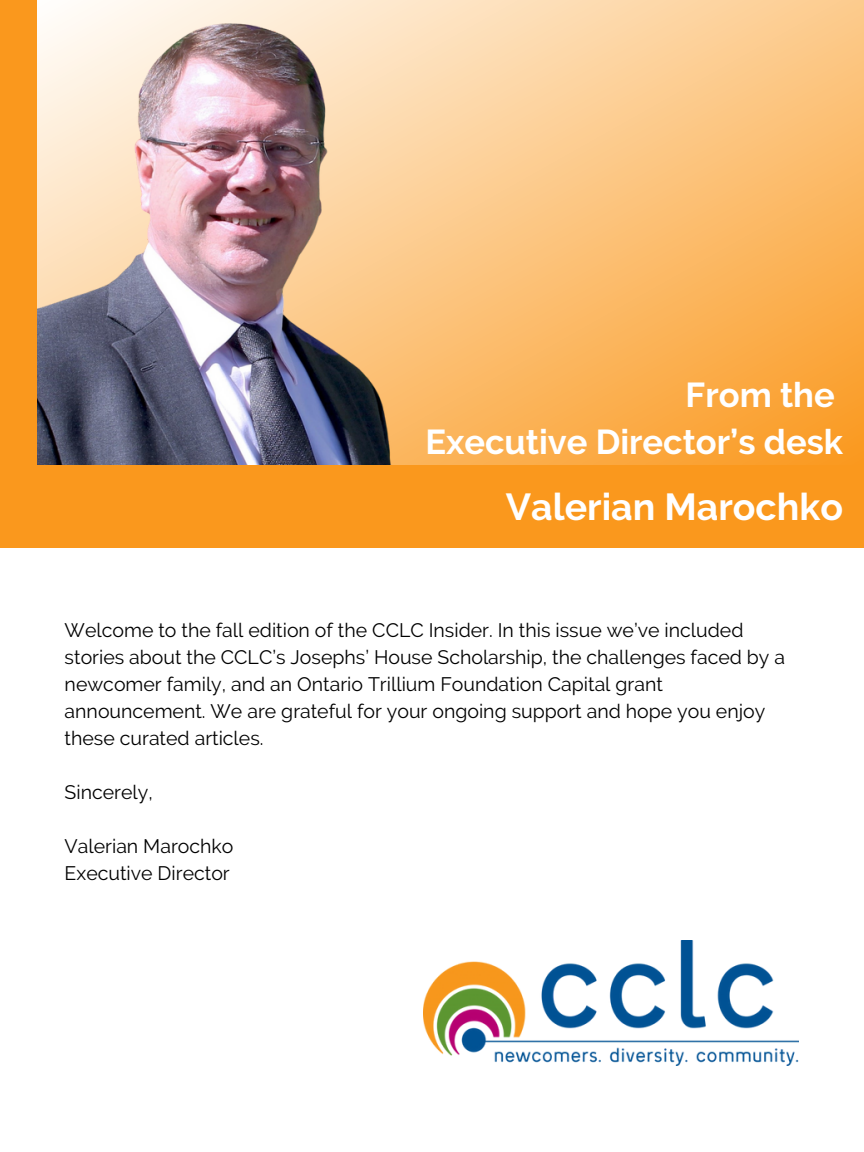
<style>
.page{position:relative;width:864px;height:1152px;background:#fff}
.page>*{position:absolute;margin:0;border:0;box-sizing:border-box;transform-origin:0 0}
.t1{font:700 37.5px "Raleway";color:#fff}
.t2{font:700 34.5px "Raleway";color:#fff}
.t3{font:19.5px/27px "Raleway";color:#000}
</style>
<div class="page">
<div style="left:0;top:0;width:864px;height:547px;background:#fa981d"></div>
<svg style="left:415px;top:0;width:448px;height:464px;background:#fbbf73"></svg>
<img style="left:423px;top:941px;width:376px;height:124px">
<img style="left:37px;top:0;width:378px;height:465px">
<p class="t2" style="left:686px;top:375px;width:151px">From the</p>
<p class="t2" style="left:425px;top:422px;width:419px">Executive Director’s desk</p>
<p class="t1" style="left:506px;top:485px;width:339px">Valerian Marochko</p>
<p class="t3" style="left:65px;top:616px;width:722px">Welcome to the fall edition of the CCLC Insider. In this issue we’ve included stories about the CCLC’s Josephs’ House Scholarship, the challenges faced by a newcomer family, and an Ontario Trillium Foundation Capital grant announcement. We are grateful for your ongoing support and hope you enjoy these curated articles.</p>
<p class="t3" style="left:65px;top:778px;width:90px">Sincerely,</p>
<p class="t3" style="left:65px;top:832px;width:170px">Valerian Marochko</p>
<p class="t3" style="left:65px;top:859px;width:167px">Executive Director</p>
</div>
